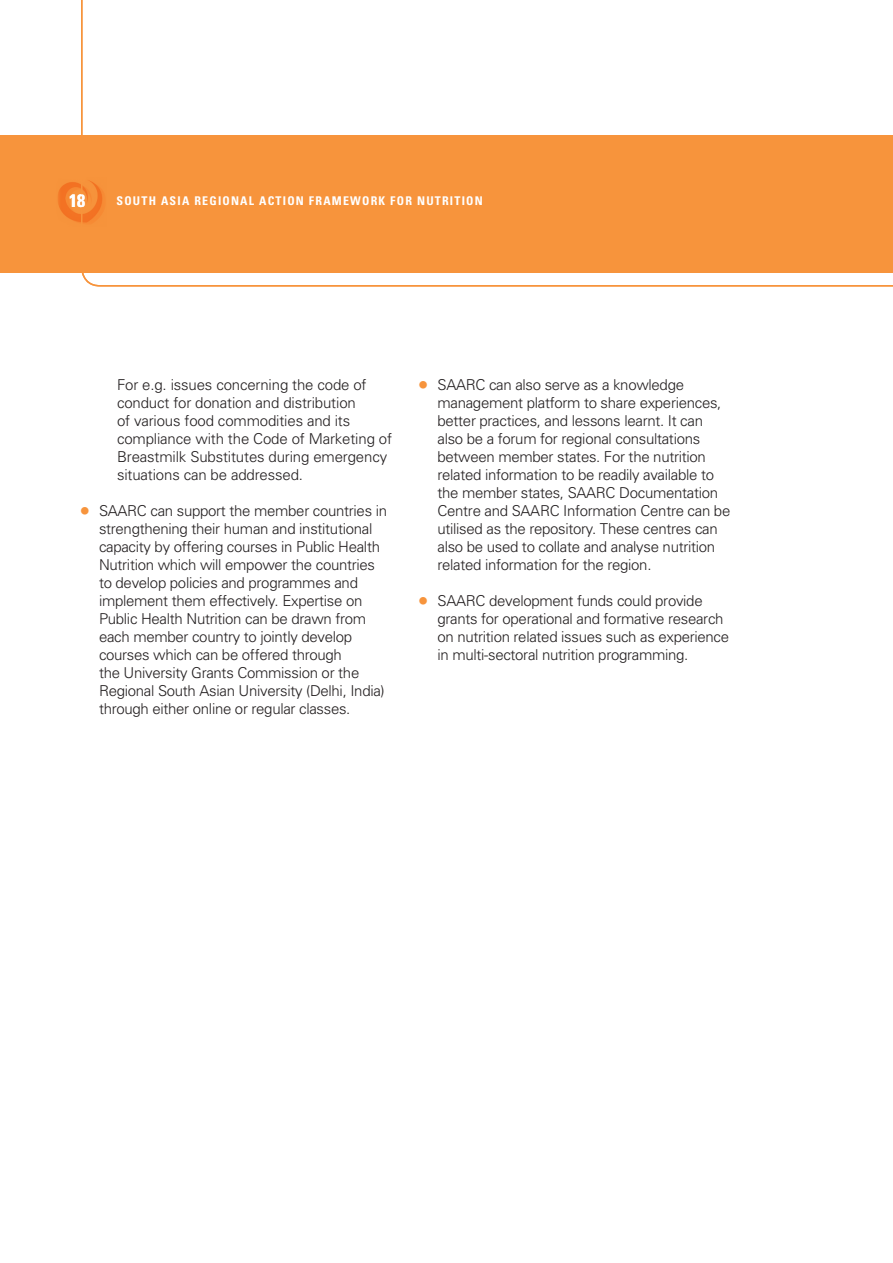
<style>
.page{position:relative;width:893px;height:1263px;background:#fff}
.page>*{position:absolute;margin:0;border:0;box-sizing:border-box;transform-origin:0 0}
.t1{font:700 condensed 18px "Univers";color:#fff}
.Body_text{font:300 15px/18px "Univers";letter-spacing:-.02em;color:#231f20}
.t2{font:700 condensed 12px "Univers";letter-spacing:.1em;color:#fff}
</style>
<div class="page">
<div style="left:0;top:135px;width:893px;height:137px;background:#f7943c"></div>
<img style="left:58px;top:182px;width:23px;height:41px">
<svg style="left:81px;top:0;width:812px;height:286px"></svg>
<p class="t1" style="left:69px;top:190px;width:17px">18</p>
<p class="t2" style="left:117px;top:193px;width:368px">SOUTH ASIA REGIONAL ACTION FRAMEWORK FOR NUTRITION</p>
<p class="Body_text" style="left:117px;top:376px;width:277px">For e.g. issues concerning the code of conduct for donation and distribution<br>of various food commodities and its compliance with the Code of Marketing of Breastmilk Substitutes during emergency situations can be addressed.</p>
<p class="Body_text" style="left:99px;top:502px;width:290px;text-indent:-18px"><sup>■</sup> SAARC can support the member countries in strengthening their human and institutional capacity by offering courses in Public Health Nutrition which will empower the countries to develop policies and programmes and implement them effectively. Expertise on Public Health Nutrition can be drawn from each member country to jointly develop courses which can be offered through<br>the University Grants Commission or the Regional South Asian University (Delhi, India) through either online or regular classes.</p>
<p class="Body_text" style="left:437px;top:376px;width:294px;text-indent:-18px"><sup>■</sup> SAARC can also serve as a knowledge management platform to share experiences, better practices, and lessons learnt. It can also be a forum for regional consultations between member states. For the nutrition related information to be readily available to the member states, SAARC Documentation Centre and SAARC Information Centre can be utilised as the repository. These centres can also be used to collate and analyse nutrition related information for the region.</p>
<p class="Body_text" style="left:437px;top:592px;width:293px;text-indent:-18px"><sup>■</sup> SAARC development funds could provide grants for operational and formative research on nutrition related issues such as experience in multi-sectoral nutrition programming.</p>
</div>
